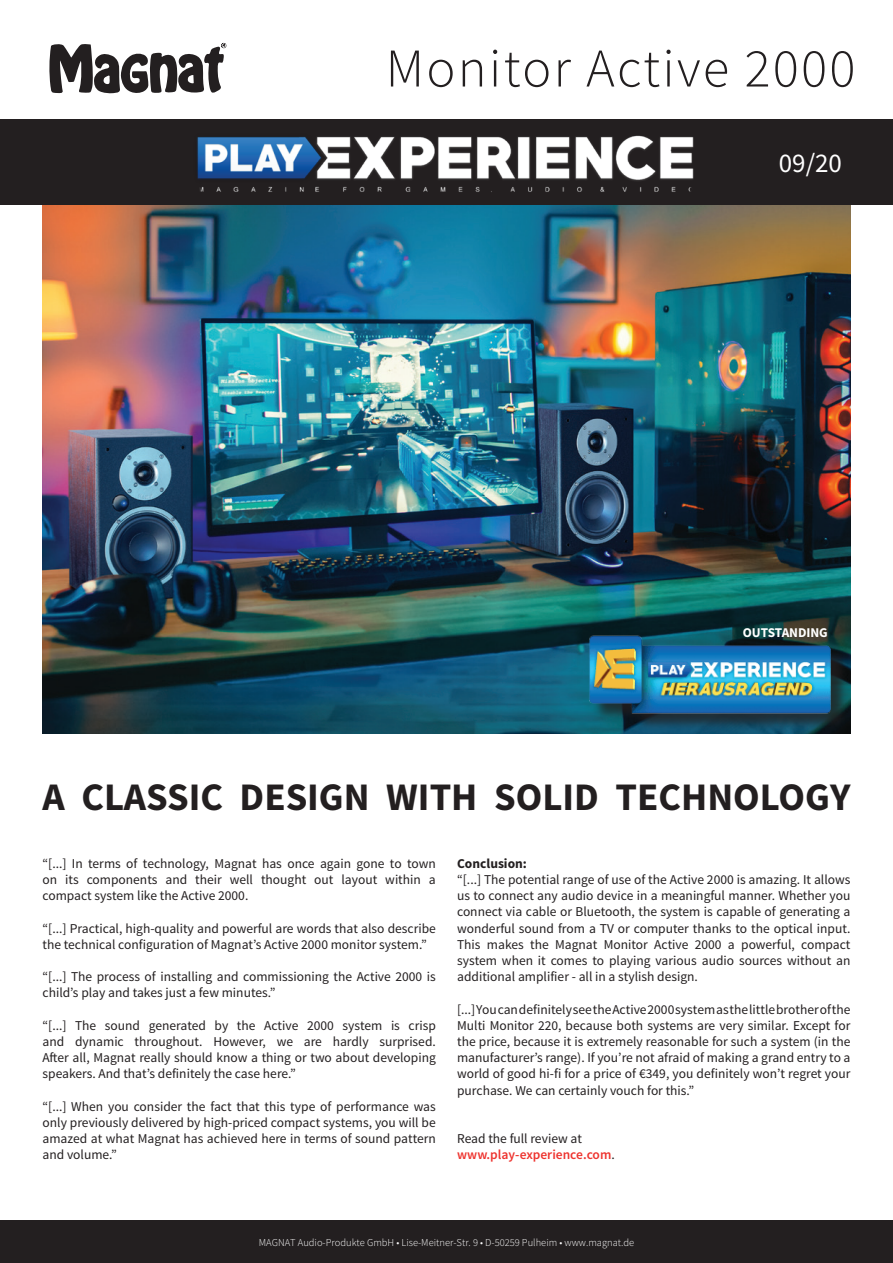
<style>
.page{position:relative;width:893px;height:1263px;background:#fff}
.page>*{position:absolute;margin:0;border:0;box-sizing:border-box;transform-origin:0 0}
.t1{font:300 54.6px "Source Sans Pro";letter-spacing:.04em;color:#231f20}
.t2{font:700 39px "Source Sans Pro";color:#231f20}
.t3{font:27px "Source Sans Pro";color:#fff}
.t4{font:13.5px/16.2px "Source Sans Pro";color:#231f20;text-align:justify}
.t5{font:600 13.5px/16.2px "Source Sans Pro";color:#ee342f}
.t6{font:700 13.5px "Source Sans Pro";color:#231f20}
.t7{font:700 13.35px "Source Sans Pro";letter-spacing:-.005em;color:#fff}
.t8{font:300 10.5px "Source Sans Pro";color:#fff}
.s1{font-weight:400;color:#231f20}
</style>
<div class="page">
<img style="left:43px;top:205px;width:807px;height:528px">
<div style="left:0;top:1220px;width:893px;height:43px;background:#231f20"></div>
<svg style="left:49px;top:43px;width:177px;height:51px"></svg>
<div style="left:0;top:119px;width:893px;height:86px;background:#231f20"></div>
<img style="left:197px;top:135px;width:497px;height:57px">
<img style="left:564px;top:595px;width:282px;height:139px">
<h1 class="t1" style="left:386px;top:35px;width:471px">Monitor Active 2000</h1>
<h3 class="t3" style="left:779px;top:146px;width:65px">09/20</h3>
<p class="t7" style="left:743px;top:623px;width:86px">OUTSTANDING</p>
<h2 class="t2" style="left:43px;top:772px;width:809px">A CLASSIC DESIGN WITH SOLID TECHNOLOGY</h2>
<p class="t4" style="left:43px;top:855px;width:395px">“[...] In terms of technology, Magnat has once again gone to town on its components and their well thought out layout within a compact system like the Active 2000.</p>
<p class="t4" style="left:43px;top:920px;width:395px">“[...] Practical, high-quality and powerful are words that also describe the technical configuration of Magnat’s Active 2000 monitor system.”</p>
<p class="t4" style="left:43px;top:969px;width:395px">“[...] The process of installing and commissioning the Active 2000 is child’s play and takes just a few minutes.”</p>
<p class="t4" style="left:43px;top:1017px;width:395px">“[...] The sound generated by the Active 2000 system is crisp and dynamic throughout. However, we are hardly surprised.<br>After all, Magnat really should know a thing or two about developing speakers. And that’s definitely the case here.”</p>
<p class="t4" style="left:43px;top:1098px;width:395px">“[...] When you consider the fact that this type of performance was only previously delivered by high-priced compact systems, you will be amazed at what Magnat has achieved here in terms of sound pattern and volume.”</p>
<p class="t6" style="left:457px;top:855px;width:71px">Conclusion:</p>
<p class="t4" style="left:457px;top:872px;width:395px">“[...] The potential range of use of the Active 2000 is amazing. It allows us to connect any audio device in a meaningful manner. Whether you connect via cable or Bluetooth, the system is capable of generating a wonderful sound from a TV or computer thanks to the optical input.<br>This makes the Magnat Monitor Active 2000 a powerful, compact system when it comes to playing various audio sources without an additional amplifier - all in a stylish design.</p>
<p class="t4" style="left:457px;top:1001px;width:395px">[...] You can definitely see the Active 2000 system as the little brother of the Multi Monitor 220, because both systems are very similar. Except for the price, because it is extremely reasonable for such a system (in the manufacturer’s range). If you’re not afraid of making a grand entry to a world of good hi-fi for a price of €349, you definitely won’t regret your purchase. We can certainly vouch for this.”</p>
<p class="t5" style="left:457px;top:1131px;width:159px"><span class="s1">Read the full review at </span>www.play-experience.com<span class="s1">.</span></p>
<p class="t8" style="left:259px;top:1236px;width:377px">MAGNAT Audio-Produkte GmbH • Lise-Meitner-Str. 9 • D-50259 Pulheim • www.magnat.de</p>
</div>
